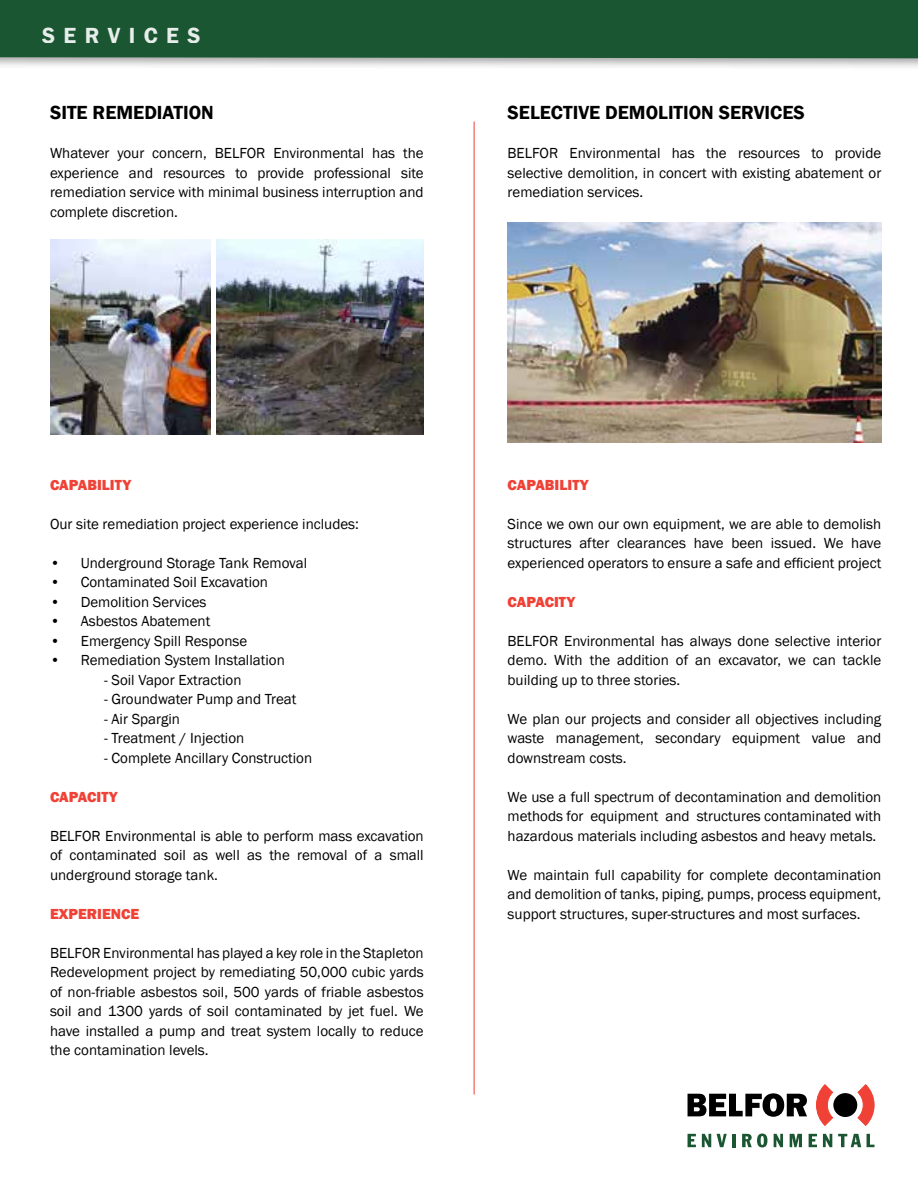
<style>
.page{position:relative;width:918px;height:1188px;background:#fff}
.page>*{position:absolute;margin:0;border:0;box-sizing:border-box;transform-origin:0 0}
.t1{font:600 22.5px "Franklin Gothic";letter-spacing:.375em;color:#fff}
.t2{font:600 19.5px "Franklin Gothic";color:#000}
.t3{font:15px/19.5px "Franklin Gothic";color:#000;text-align:justify}
.t4{font:800 15px "Franklin Gothic";color:#ef4135}
</style>
<div class="page">
<div style="left:0;top:0;width:918px;height:71px;background:#000;opacity:.4"></div>
<div style="left:0;top:0;width:918px;height:58px;background:#1a5632"></div>
<hr style="left:474px;top:122px;width:1px;height:973px;background:#ef4135">
<img style="left:50px;top:240px;width:160px;height:194px">
<img style="left:216px;top:240px;width:208px;height:194px">
<img style="left:508px;top:222px;width:373px;height:221px">
<svg style="left:688px;top:1134px;width:8px;height:13px"></svg>
<svg style="left:702px;top:1134px;width:9px;height:13px"></svg>
<svg style="left:717px;top:1134px;width:10px;height:13px"></svg>
<hr style="left:732px;top:1134px;width:4px;height:13px;background:#1a5632">
<svg style="left:742px;top:1134px;width:25px;height:13px"></svg>
<svg style="left:774px;top:1134px;width:9px;height:13px"></svg>
<svg style="left:790px;top:1134px;width:12px;height:13px"></svg>
<svg style="left:809px;top:1134px;width:8px;height:13px"></svg>
<svg style="left:823px;top:1134px;width:9px;height:13px"></svg>
<svg style="left:838px;top:1134px;width:23px;height:13px"></svg>
<svg style="left:867px;top:1134px;width:7px;height:13px"></svg>
<div style="left:833px;top:1093px;width:24px;height:24px;background:#000;border-radius:50%"></div>
<svg style="left:816px;top:1084px;width:17px;height:42px"></svg>
<svg style="left:857px;top:1084px;width:17px;height:42px"></svg>
<svg style="left:688px;top:1093px;width:119px;height:24px"></svg>
<h1 class="t1" style="left:42px;top:21px;width:160px">SERVICES</h1>
<h2 class="t2" style="left:50px;top:101px;width:165px">SITE REMEDIATION</h2>
<p class="t3" style="left:50px;top:144px;width:375px">Whatever your concern, BELFOR Environmental has the experience and resources to provide professional site remediation service with minimal business interruption and complete discretion.</p>
<h2 class="t2" style="left:508px;top:101px;width:299px">SELECTIVE DEMOLITION SERVICES</h2>
<p class="t3" style="left:508px;top:144px;width:375px">BELFOR Environmental has the resources to provide selective demolition, in concert with existing abatement or remediation services.</p>
<p class="t4" style="left:50px;top:475px;width:83px">CAPABILITY</p>
<p class="t3" style="left:50px;top:514px;width:310px">Our site remediation project experience includes:</p>
<p class="t3" style="left:50px;top:553px;width:259px">• Underground Storage Tank Removal</p>
<p class="t3" style="left:50px;top:573px;width:220px">• Contaminated Soil Excavation</p>
<p class="t3" style="left:50px;top:592px;width:158px">• Demolition Services</p>
<p class="t3" style="left:50px;top:612px;width:162px">• Asbestos Abatement</p>
<p class="t3" style="left:50px;top:631px;width:199px">• Emergency Spill Response</p>
<p class="t3" style="left:50px;top:651px;width:236px">• Remediation System Installation</p>
<p class="t3" style="left:104px;top:670px;width:139px">- Soil Vapor Extraction</p>
<p class="t3" style="left:104px;top:690px;width:194px">- Groundwater Pump and Treat</p>
<p class="t3" style="left:104px;top:709px;width:78px">- Air Spargin</p>
<p class="t3" style="left:104px;top:729px;width:142px">- Treatment / Injection</p>
<p class="t3" style="left:104px;top:748px;width:210px">- Complete Ancillary Construction</p>
<p class="t4" style="left:50px;top:787px;width:69px">CAPACITY</p>
<p class="t3" style="left:50px;top:826px;width:375px">BELFOR Environmental is able to perform mass excavation of contaminated soil as well as the removal of a small underground storage tank.</p>
<p class="t4" style="left:50px;top:904px;width:91px">EXPERIENCE</p>
<p class="t3" style="left:50px;top:943px;width:375px">BELFOR Environmental has played a key role in the Stapleton Redevelopment project by remediating 50,000 cubic yards of non-friable asbestos soil, 500 yards of friable asbestos soil and 1300 yards of soil contaminated by jet fuel. We have installed a pump and treat system locally to reduce the contamination levels.</p>
<p class="t4" style="left:508px;top:475px;width:83px">CAPABILITY</p>
<p class="t3" style="left:508px;top:514px;width:375px">Since we own our own equipment, we are able to demolish structures after clearances have been issued. We have experienced operators to ensure a safe and efficient project</p>
<p class="t4" style="left:508px;top:592px;width:69px">CAPACITY</p>
<p class="t3" style="left:508px;top:631px;width:375px">BELFOR Environmental has always done selective interior demo. With the addition of an excavator, we can tackle building up to three stories.</p>
<p class="t3" style="left:508px;top:709px;width:375px">We plan our projects and consider all objectives including waste management, secondary equipment value and downstream costs.</p>
<p class="t3" style="left:508px;top:787px;width:375px">We use a full spectrum of decontamination and demolition methods for equipment and structures contaminated with hazardous materials including asbestos and heavy metals.</p>
<p class="t3" style="left:508px;top:865px;width:375px">We maintain full capability for complete decontamination and demolition of tanks, piping, pumps, process equipment, support structures, super-structures and most surfaces.</p>
</div>
